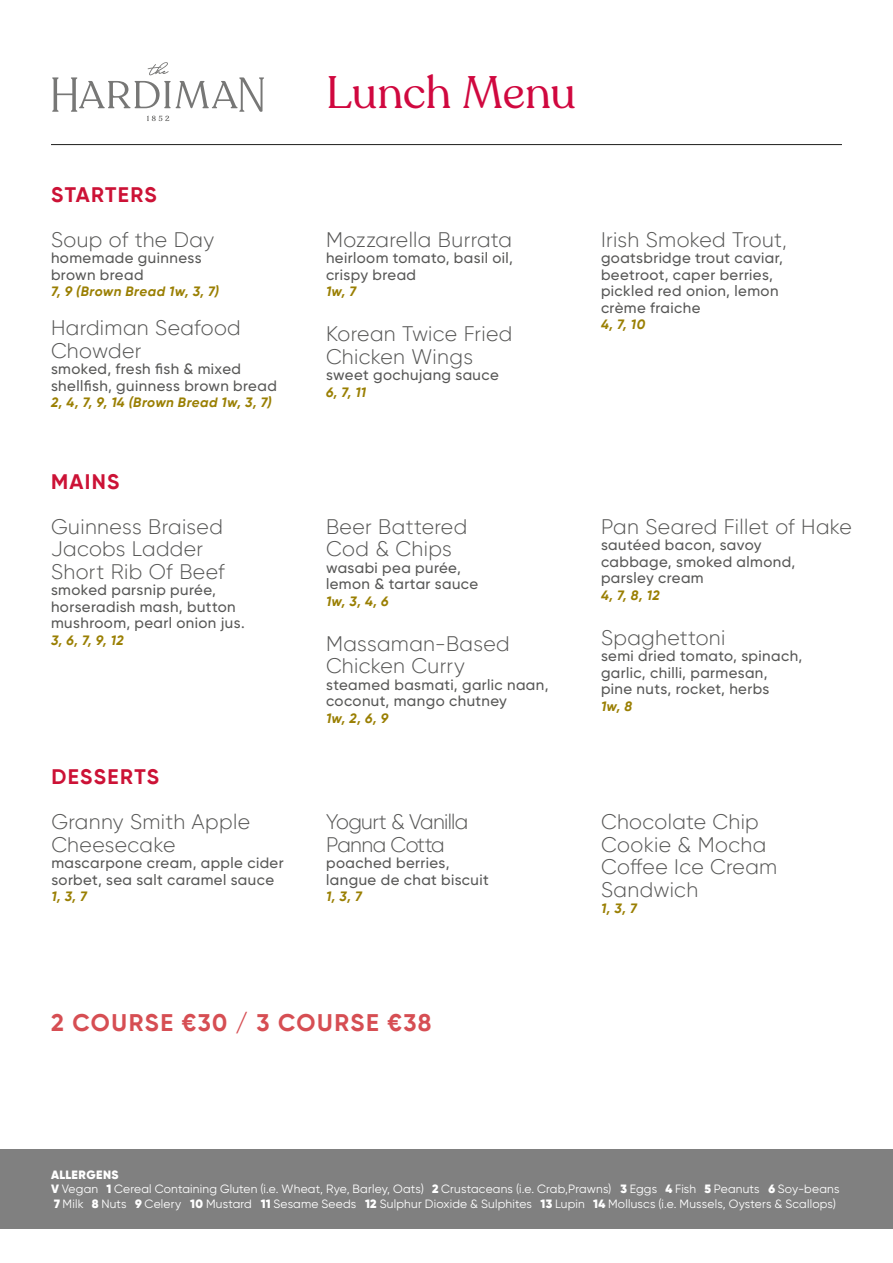
<style>
.page{position:relative;width:893px;height:1263px;background:#fff}
.page>*{position:absolute;margin:0;border:0;box-sizing:border-box;transform-origin:0 0}
.t1{font:45px "Recoleta Alt";color:#d0083f}
.t2{font:700 24px "Gilroy";letter-spacing:.06em;color:#d64e53}
.t3{font:300 21px/22.5px "Gilroy";letter-spacing:.015em;color:#575756}
.t4{font:300 21px/22.5px "Gilroy";letter-spacing:-.035em;color:#575756}
.t5{font:700 21px "Gilroy";letter-spacing:.06em;color:#cc1236}
.t6{font:500 15px/16.5px "Gilroy";letter-spacing:.03em;color:#575756}
.t7{font:italic 700 13.5px "Gilroy";letter-spacing:.025em;color:#9a7f03}
.t8{font:12px/14.4px "Gilroy";letter-spacing:.015em;color:#fff}
.s1{font-weight:900}
</style>
<div class="page">
<svg style="left:52px;top:62px;width:212px;height:59px"></svg>
<div style="left:0;top:1149px;width:893px;height:80px;background:#808080"></div>
<hr style="left:51px;top:144px;width:791px;height:1px;background:#1d1d1b">
<h3 class="t5" style="left:51px;top:181px;width:107px">STARTERS</h3>
<h3 class="t3" style="left:51px;top:228px;width:165px">Soup of the Day</h3>
<p class="t6" style="left:51px;top:249px;width:152px">homemade guinness brown bread</p>
<p class="t7" style="left:51px;top:283px;width:170px">7, 9 (Brown Bread 1w, 3, 7)</p>
<h3 class="t3" style="left:51px;top:316px;width:191px">Hardiman Seafood<br>Chowder</h3>
<p class="t6" style="left:51px;top:360px;width:227px">smoked, fresh fish &amp; mixed shellfish, guinness brown bread</p>
<p class="t7" style="left:51px;top:394px;width:222px">2, 4, 7, 9, 14 (Brown Bread 1w, 3, 7)</p>
<h3 class="t5" style="left:51px;top:468px;width:70px">MAINS</h3>
<h3 class="t3" style="left:51px;top:515px;width:175px">Guinness Braised<br>Jacobs Ladder<br>Short Rib Of Beef</h3>
<p class="t6" style="left:51px;top:581px;width:195px">smoked parsnip purée, horseradish mash, button mushroom, pearl onion jus.</p>
<p class="t7" style="left:51px;top:631px;width:74px">3, 6, 7, 9, 12</p>
<h3 class="t5" style="left:51px;top:764px;width:109px">DESSERTS</h3>
<h3 class="t3" style="left:51px;top:810px;width:200px">Granny Smith Apple<br>Cheesecake</h3>
<p class="t6" style="left:51px;top:855px;width:234px">mascarpone cream, apple cider sorbet, sea salt caramel sauce</p>
<p class="t7" style="left:51px;top:888px;width:37px">1, 3, 7</p>
<h1 class="t1" style="left:326px;top:65px;width:251px">Lunch Menu</h1>
<h3 class="t3" style="left:326px;top:228px;width:187px">Mozzarella Burrata</h3>
<p class="t6" style="left:326px;top:249px;width:188px">heirloom tomato, basil oil, crispy bread</p>
<p class="t7" style="left:326px;top:283px;width:32px">1w, 7</p>
<h3 class="t3" style="left:326px;top:322px;width:188px">Korean Twice Fried<br>Chicken Wings</h3>
<p class="t6" style="left:326px;top:366px;width:174px">sweet gochujang sauce</p>
<p class="t7" style="left:326px;top:383px;width:42px">6, 7, 11</p>
<h3 class="t3" style="left:326px;top:515px;width:143px">Beer Battered<br>Cod &amp; Chips</h3>
<p class="t6" style="left:326px;top:559px;width:154px">wasabi pea purée, lemon &amp; tartar sauce</p>
<p class="t7" style="left:326px;top:592px;width:64px">1w, 3, 4, 6</p>
<h3 class="t3" style="left:326px;top:632px;width:185px">Massaman-Based<br>Chicken Curry</h3>
<p class="t6" style="left:326px;top:676px;width:224px">steamed basmati, garlic naan, coconut, mango chutney</p>
<p class="t7" style="left:326px;top:709px;width:64px">1w, 2, 6, 9</p>
<h3 class="t4" style="left:326px;top:810px;width:144px">Yogurt &amp; Vanilla<br>Panna Cotta</h3>
<p class="t6" style="left:326px;top:855px;width:164px">poached berries, langue de chat biscuit</p>
<p class="t7" style="left:326px;top:888px;width:37px">1, 3, 7</p>
<h3 class="t3" style="left:601px;top:228px;width:187px">Irish Smoked Trout,</h3>
<p class="t6" style="left:601px;top:249px;width:184px">goatsbridge trout caviar, beetroot, caper berries, pickled red onion, lemon crème fraiche</p>
<p class="t7" style="left:601px;top:316px;width:46px">4, 7, 10</p>
<h3 class="t3" style="left:601px;top:515px;width:252px">Pan Seared Fillet of Hake</h3>
<p class="t6" style="left:601px;top:536px;width:196px">sautéed bacon, savoy cabbage, smoked almond, parsley cream</p>
<p class="t7" style="left:601px;top:586px;width:60px">4, 7, 8, 12</p>
<h3 class="t3" style="left:601px;top:626px;width:126px">Spaghettoni</h3>
<p class="t6" style="left:601px;top:647px;width:203px">semi dried tomato, spinach, garlic, chilli, parmesan, pine nuts, rocket, herbs</p>
<p class="t7" style="left:601px;top:697px;width:33px">1w, 8</p>
<h3 class="t3" style="left:601px;top:810px;width:178px">Chocolate Chip<br>Cookie &amp; Mocha<br>Coffee Ice Cream<br>Sandwich</h3>
<p class="t7" style="left:601px;top:900px;width:37px">1, 3, 7</p>
<h2 class="t2" style="left:51px;top:1008px;width:382px">2 COURSE €30 / 3 COURSE €38</h2>
<p class="t8" style="left:51px;top:1167px;width:790px"><span class="s1">ALLERGENS<br>V</span> Vegan <span class="s1">1</span> Cereal Containing Gluten (i.e. Wheat, Rye, Barley, Oats) <span class="s1">2</span> Crustaceans (i.e. Crab,Prawns) <span class="s1">3</span> Eggs <span class="s1">4</span> Fish <span class="s1">5</span> Peanuts <span class="s1">6</span> Soy-beans<br><span class="s1">7</span> Milk <span class="s1">8</span> Nuts <span class="s1">9</span> Celery <span class="s1">10</span> Mustard <span class="s1">11</span> Sesame Seeds <span class="s1">12</span> Sulphur Dioxide &amp; Sulphites <span class="s1">13</span> Lupin <span class="s1">14</span> Molluscs (i.e. Mussels, Oysters &amp; Scallops)</p>
</div>
